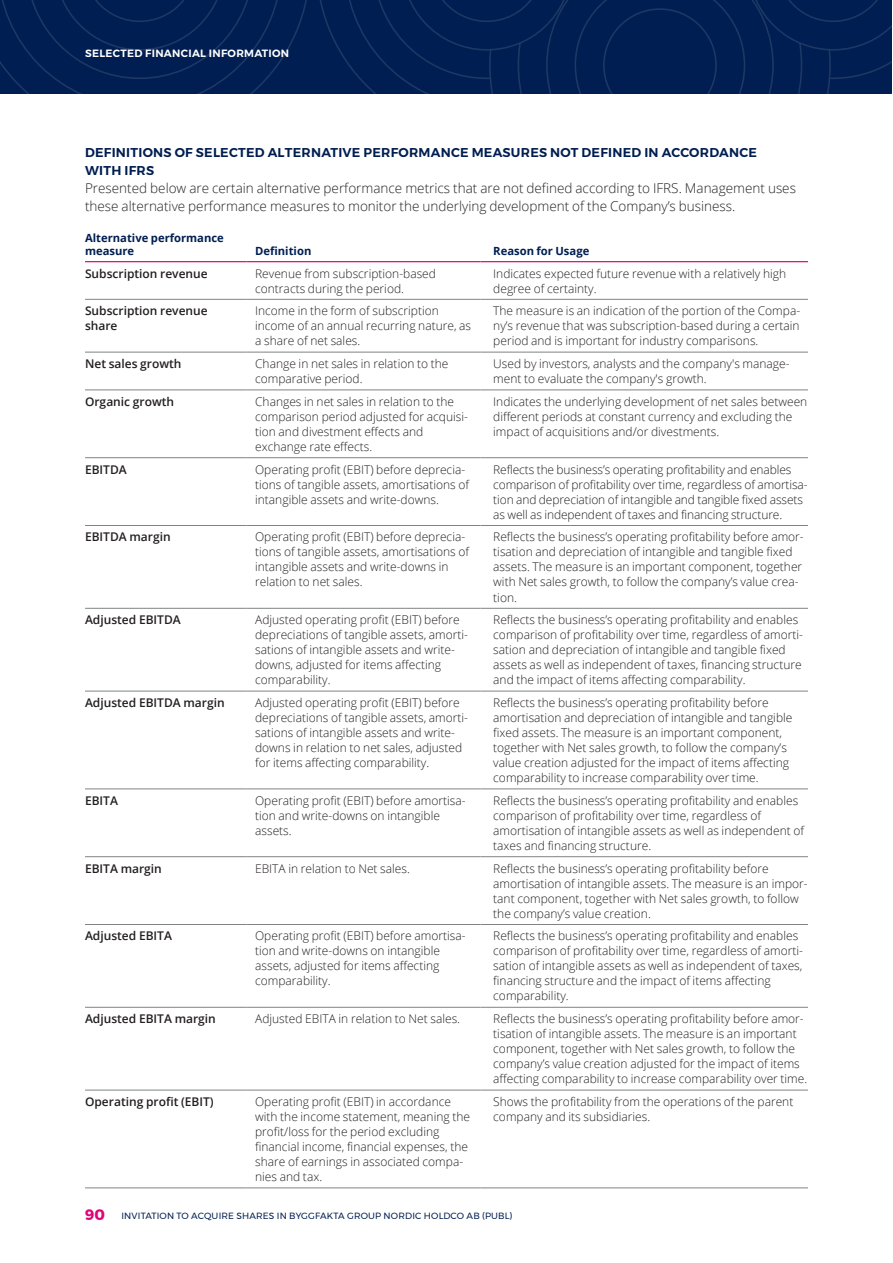
<style>
.page{position:relative;width:893px;height:1263px;background:#fff}
.page>*{position:absolute;margin:0;border:0;box-sizing:border-box;transform-origin:0 0}
.t1{font:300 13.5px/18px "Open Sans";color:#231f20}
.t2{font:600 12.75px/18px "Montserrat";letter-spacing:.02em;color:#001e51}
.t3{font:300 12px/15px "Open Sans";color:#231f20}
.t4{font:600 12px/15px "Open Sans";color:#231f20}
.t5{font:700 11.25px/13.5px "Open Sans";color:#001e51}
.t6{font:600 10.5px "Montserrat";color:#fff}
.t7{font:9px "Montserrat";letter-spacing:.02em;color:#001e51}
.s1{font-weight:700;font-size:15px;color:#e10379}
</style>
<div class="page">
<svg style="left:0;top:0;width:892px;height:94px;background:#011f52"></svg>
<hr style="left:85px;top:261px;width:162px;height:1px;background:#e10379">
<hr style="left:247px;top:261px;width:233px;height:1px;background:#e10379">
<hr style="left:480px;top:261px;width:328px;height:1px;background:#e10379">
<hr style="left:85px;top:299px;width:162px;height:1px;background:#808285">
<hr style="left:247px;top:299px;width:233px;height:1px;background:#808285">
<hr style="left:480px;top:299px;width:328px;height:1px;background:#808285">
<hr style="left:85px;top:352px;width:162px;height:1px;background:#808285">
<hr style="left:247px;top:352px;width:233px;height:1px;background:#808285">
<hr style="left:480px;top:352px;width:328px;height:1px;background:#808285">
<hr style="left:85px;top:390px;width:162px;height:1px;background:#808285">
<hr style="left:247px;top:390px;width:233px;height:1px;background:#808285">
<hr style="left:480px;top:390px;width:328px;height:1px;background:#808285">
<hr style="left:85px;top:457px;width:162px;height:1px;background:#808285">
<hr style="left:247px;top:457px;width:233px;height:1px;background:#808285">
<hr style="left:480px;top:457px;width:328px;height:1px;background:#808285">
<hr style="left:85px;top:525px;width:162px;height:1px;background:#808285">
<hr style="left:247px;top:525px;width:233px;height:1px;background:#808285">
<hr style="left:480px;top:525px;width:328px;height:1px;background:#808285">
<hr style="left:85px;top:608px;width:162px;height:1px;background:#808285">
<hr style="left:247px;top:608px;width:233px;height:1px;background:#808285">
<hr style="left:480px;top:608px;width:328px;height:1px;background:#808285">
<hr style="left:85px;top:691px;width:162px;height:1px;background:#808285">
<hr style="left:247px;top:691px;width:233px;height:1px;background:#808285">
<hr style="left:480px;top:691px;width:328px;height:1px;background:#808285">
<hr style="left:85px;top:789px;width:162px;height:1px;background:#808285">
<hr style="left:247px;top:789px;width:233px;height:1px;background:#808285">
<hr style="left:480px;top:789px;width:328px;height:1px;background:#808285">
<hr style="left:85px;top:856px;width:162px;height:1px;background:#808285">
<hr style="left:247px;top:856px;width:233px;height:1px;background:#808285">
<hr style="left:480px;top:856px;width:328px;height:1px;background:#808285">
<hr style="left:85px;top:924px;width:162px;height:1px;background:#808285">
<hr style="left:247px;top:924px;width:233px;height:1px;background:#808285">
<hr style="left:480px;top:924px;width:328px;height:1px;background:#808285">
<hr style="left:85px;top:1007px;width:162px;height:1px;background:#808285">
<hr style="left:247px;top:1007px;width:233px;height:1px;background:#808285">
<hr style="left:480px;top:1007px;width:328px;height:1px;background:#808285">
<hr style="left:85px;top:1090px;width:162px;height:1px;background:#808285">
<hr style="left:247px;top:1090px;width:233px;height:1px;background:#808285">
<hr style="left:480px;top:1090px;width:328px;height:1px;background:#808285">
<hr style="left:85px;top:1187px;width:162px;height:1px;background:#808285">
<hr style="left:247px;top:1187px;width:233px;height:1px;background:#808285">
<hr style="left:480px;top:1187px;width:328px;height:1px;background:#808285">
<p class="t6" style="left:85px;top:45px;width:16px">SELECTED</p>
<p class="t6" style="left:145px;top:45px;width:8px">FINANCIAL</p>
<p class="t6" style="left:209px;top:45px;width:9px">INFORMATION</p>
<p class="t2" style="left:85px;top:143px;width:673px">DEFINITIONS OF SELECTED ALTERNATIVE PERFORMANCE MEASURES NOT DEFINED IN ACCORDANCE<br>WITH IFRS</p>
<p class="t1" style="left:85px;top:179px;width:712px">Presented below are certain alternative performance metrics that are not defined according to IFRS. Management uses these alternative performance measures to monitor the underlying development of the Company’s business.</p>
<p class="t5" style="left:85px;top:231px;width:140px">Alternative performance measure</p>
<p class="t5" style="left:255px;top:244px;width:58px">Definition</p>
<p class="t5" style="left:493px;top:244px;width:98px">Reason for Usage</p>
<p class="t4" style="left:85px;top:265px;width:124px">Subscription revenue</p>
<p class="t3" style="left:255px;top:265px;width:182px">Revenue from subscription-based contracts during the period.</p>
<p class="t3" style="left:493px;top:265px;width:294px">Indicates expected future revenue with a relatively high degree of certainty.</p>
<p class="t4" style="left:85px;top:303px;width:124px">Subscription revenue share</p>
<p class="t3" style="left:255px;top:303px;width:218px">Income in the form of subscription income of an annual recurring nature, as a share of net sales.</p>
<p class="t3" style="left:493px;top:303px;width:308px;text-align:justify">The measure is an indication of the portion of the Compa&shy;ny’s revenue that was subscription-based during a certain period and is important for industry comparisons.</p>
<p class="t4" style="left:85px;top:356px;width:98px">Net sales growth</p>
<p class="t3" style="left:255px;top:356px;width:195px">Change in net sales in relation to the comparative period.</p>
<p class="t3" style="left:493px;top:356px;width:298px">Used by investors, analysts and the company's manage&shy;ment to evaluate the company's growth.</p>
<p class="t4" style="left:85px;top:394px;width:91px">Organic growth</p>
<p class="t3" style="left:255px;top:394px;width:214px">Changes in net sales in relation to the comparison period adjusted for acquisi&shy;tion and divestment effects and exchange rate effects.</p>
<p class="t3" style="left:493px;top:394px;width:316px">Indicates the underlying development of net sales between different periods at constant currency and excluding the impact of acquisitions and/or divestments.</p>
<p class="t4" style="left:85px;top:462px;width:43px">EBITDA</p>
<p class="t3" style="left:255px;top:461px;width:215px">Operating profit (EBIT) before deprecia&shy;tions of tangible assets, amortisations of intangible assets and write-downs.</p>
<p class="t3" style="left:493px;top:461px;width:316px">Reflects the business’s operating profitability and enables comparison of profitability over time, regardless of amortisa&shy;tion and depreciation of intangible and tangible fixed assets as well as independent of taxes and financing structure.</p>
<p class="t4" style="left:85px;top:529px;width:87px">EBITDA margin</p>
<p class="t3" style="left:255px;top:529px;width:215px">Operating profit (EBIT) before deprecia&shy;tions of tangible assets, amortisations of intangible assets and write-downs in relation to net sales.</p>
<p class="t3" style="left:493px;top:529px;width:312px">Reflects the business’s operating profitability before amor&shy;tisation and depreciation of intangible and tangible fixed assets. The measure is an important component, together with Net sales growth, to follow the company’s value crea&shy;tion.</p>
<p class="t4" style="left:85px;top:612px;width:97px">Adjusted EBITDA</p>
<p class="t3" style="left:255px;top:612px;width:215px">Adjusted operating profit (EBIT) before depreciations of tangible assets, amorti&shy;sations of intangible assets and write&shy;downs, adjusted for items affecting comparability.</p>
<p class="t3" style="left:493px;top:612px;width:311px">Reflects the business’s operating profitability and enables comparison of profitability over time, regardless of amorti&shy;sation and depreciation of intangible and tangible fixed assets as well as independent of taxes, financing structure and the impact of items affecting comparability.</p>
<p class="t4" style="left:85px;top:695px;width:141px">Adjusted EBITDA margin</p>
<p class="t3" style="left:255px;top:695px;width:215px">Adjusted operating profit (EBIT) before depreciations of tangible assets, amorti&shy;sations of intangible assets and write&shy;downs in relation to net sales, adjusted for items affecting comparability.</p>
<p class="t3" style="left:493px;top:695px;width:301px">Reflects the business’s operating profitability before amortisation and depreciation of intangible and tangible fixed assets. The measure is an important component, together with Net sales growth, to follow the company’s value creation adjusted for the impact of items affecting comparability to increase comparability over time.</p>
<p class="t4" style="left:85px;top:793px;width:34px">EBITA</p>
<p class="t3" style="left:255px;top:793px;width:212px">Operating profit (EBIT) before amortisa&shy;tion and write-downs on intangible assets.</p>
<p class="t3" style="left:493px;top:793px;width:312px">Reflects the business’s operating profitability and enables comparison of profitability over time, regardless of amortisation of intangible assets as well as independent of taxes and financing structure.</p>
<p class="t4" style="left:85px;top:860px;width:78px">EBITA margin</p>
<p class="t3" style="left:255px;top:860px;width:156px">EBITA in relation to Net sales.</p>
<p class="t3" style="left:493px;top:860px;width:316px">Reflects the business’s operating profitability before amortisation of intangible assets. The measure is an impor&shy;tant component, together with Net sales growth, to follow the company’s value creation.</p>
<p class="t4" style="left:85px;top:928px;width:88px">Adjusted EBITA</p>
<p class="t3" style="left:255px;top:928px;width:212px">Operating profit (EBIT) before amortisa&shy;tion and write-downs on intangible assets, adjusted for items affecting comparability.</p>
<p class="t3" style="left:493px;top:928px;width:311px">Reflects the business’s operating profitability and enables comparison of profitability over time, regardless of amorti&shy;sation of intangible assets as well as independent of taxes, financing structure and the impact of items affecting comparability.</p>
<p class="t4" style="left:85px;top:1011px;width:132px">Adjusted EBITA margin</p>
<p class="t3" style="left:255px;top:1011px;width:206px">Adjusted EBITA in relation to Net sales.</p>
<p class="t3" style="left:493px;top:1011px;width:316px">Reflects the business’s operating profitability before amor&shy;tisation of intangible assets. The measure is an important component, together with Net sales growth, to follow the company’s value creation adjusted for the impact of items affecting comparability to increase comparability over time.</p>
<p class="t4" style="left:85px;top:1094px;width:130px">Operating profit (EBIT)</p>
<p class="t3" style="left:255px;top:1094px;width:216px">Operating profit (EBIT) in accordance with the income statement, meaning the profit/loss for the period excluding financial income, financial expenses, the share of earnings in associated compa&shy;nies and tax.</p>
<p class="t3" style="left:493px;top:1094px;width:302px">Shows the profitability from the operations of the parent company and its subsidiaries.</p>
<p class="t7" style="left:85px;top:1209px;width:429px"><span class="s1">90</span> INVITATION TO ACQUIRE SHARES IN BYGGFAKTA GROUP NORDIC HOLDCO AB (PUBL)</p>
</div>
